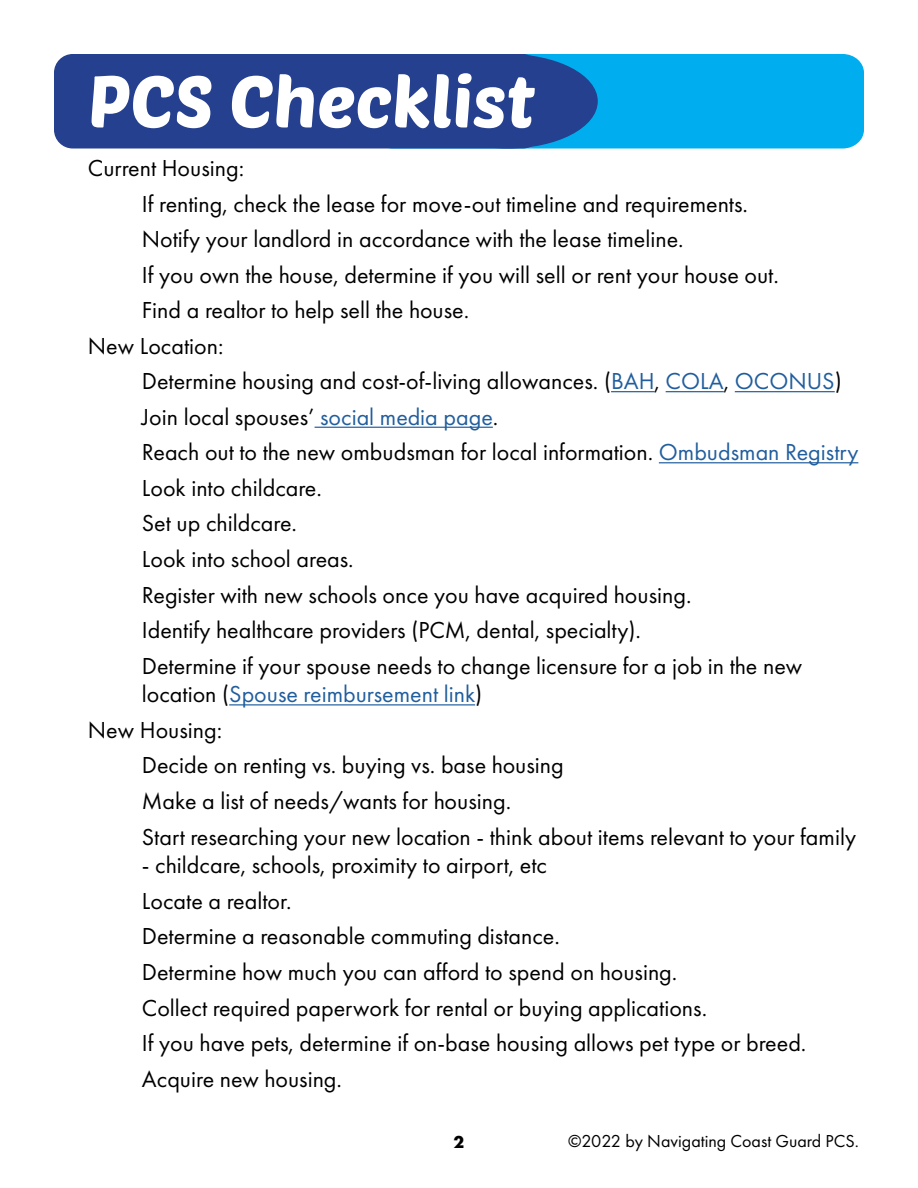
<style>
.page{position:relative;width:918px;height:1188px;background:#fff}
.page>*{position:absolute;margin:0;border:0;box-sizing:border-box;transform-origin:0 0}
.t1{font:72px "Poetsen One";color:#fff}
.t2{font:24px/35.5px "Futura PT";color:#000}
.t3{font:24px/35.5px "Futura PT";color:#215e9e}
.t4{font:18px "Futura PT";color:#000}
.t5{font:700 18px "Futura PT";color:#000}
.s1{color:#215e9e}
.s2{color:#000}
</style>
<div class="page">
<hr style="left:611px;top:391px;width:44px;height:1px;background:#215e9e">
<hr style="left:666px;top:391px;width:58px;height:1px;background:#215e9e">
<hr style="left:735px;top:391px;width:100px;height:1px;background:#215e9e">
<hr style="left:315px;top:427px;width:178px;height:1px;background:#215e9e">
<hr style="left:659px;top:462px;width:199px;height:1px;background:#215e9e">
<hr style="left:229px;top:704px;width:246px;height:1px;background:#215e9e">
<div style="left:371px;top:54px;width:493px;height:95px;background:#00aeef"></div>
<div style="left:418px;top:55px;width:179px;height:93px;background:#25408f;border-radius:50%"></div>
<div style="left:55px;top:55px;width:486px;height:93px;background:#25408f;border-radius:18px"></div>
<div style="left:54px;top:54px;width:488px;height:94px;border:2px solid #25408f;border-radius:18px"></div>
<h1 class="t1" style="left:88px;top:56px;width:449px">PCS Checklist</h1>
<p class="t2" style="left:88px;top:150px;width:158px">Current Housing:</p>
<p class="t2" style="left:142px;top:186px;width:608px">If renting, check the lease for move-out timeline and requirements.</p>
<p class="t2" style="left:142px;top:221px;width:543px">Notify your landlord in accordance with the lease timeline.</p>
<p class="t2" style="left:142px;top:257px;width:639px">If you own the house, determine if you will sell or rent your house out.</p>
<p class="t2" style="left:142px;top:292px;width:329px">Find a realtor to help sell the house.</p>
<p class="t2" style="left:88px;top:328px;width:137px">New Location:</p>
<p class="t2" style="left:142px;top:363px;width:701px">Determine housing and cost-of-living allowances. (<span class="s1">BAH</span>, <span class="s1">COLA</span>, <span class="s1">OCONUS</span>)</p>
<p class="t2" style="left:142px;top:399px;width:358px">Join local spouses’ <span class="s1">social media page</span>.</p>
<p class="t2" style="left:142px;top:434px;width:718px">Reach out to the new ombudsman for local information. <span class="s1">Ombudsman Registry</span></p>
<p class="t2" style="left:142px;top:470px;width:182px">Look into childcare.</p>
<p class="t2" style="left:142px;top:506px;width:157px">Set up childcare.</p>
<p class="t2" style="left:142px;top:541px;width:213px">Look into school areas.</p>
<p class="t2" style="left:142px;top:577px;width:551px">Register with new schools once you have acquired housing.</p>
<p class="t2" style="left:142px;top:612px;width:501px">Identify healthcare providers (PCM, dental, specialty).</p>
<p class="t2" style="left:142px;top:648px;width:662px">Determine if your spouse needs to change licensure for a job in the new</p>
<p class="t3" style="left:88px;top:677px;width:396px;text-indent:54px"><span class="s2">location (</span>Spouse reimbursement link<span class="s2">)<br>New Housing:</span></p>
<p class="t2" style="left:142px;top:748px;width:716px">Decide on renting vs. buying vs. base housing<br>Make a list of needs/wants for housing.<br>Start researching your new location - think about items relevant to your family</p>
<p class="t2" style="left:142px;top:847px;width:666px">- childcare, schools, proximity to airport, etc<br>Locate a realtor.<br>Determine a reasonable commuting distance.<br>Determine how much you can afford to spend on housing.<br>Collect required paperwork for rental or buying applications.<br>If you have pets, determine if on-base housing allows pet type or breed.<br>Acquire new housing.</p>
<p class="t5" style="left:454px;top:1130px;width:12px">2</p>
<p class="t4" style="left:568px;top:1130px;width:292px">©2022 by Navigating Coast Guard PCS.</p>
</div>
